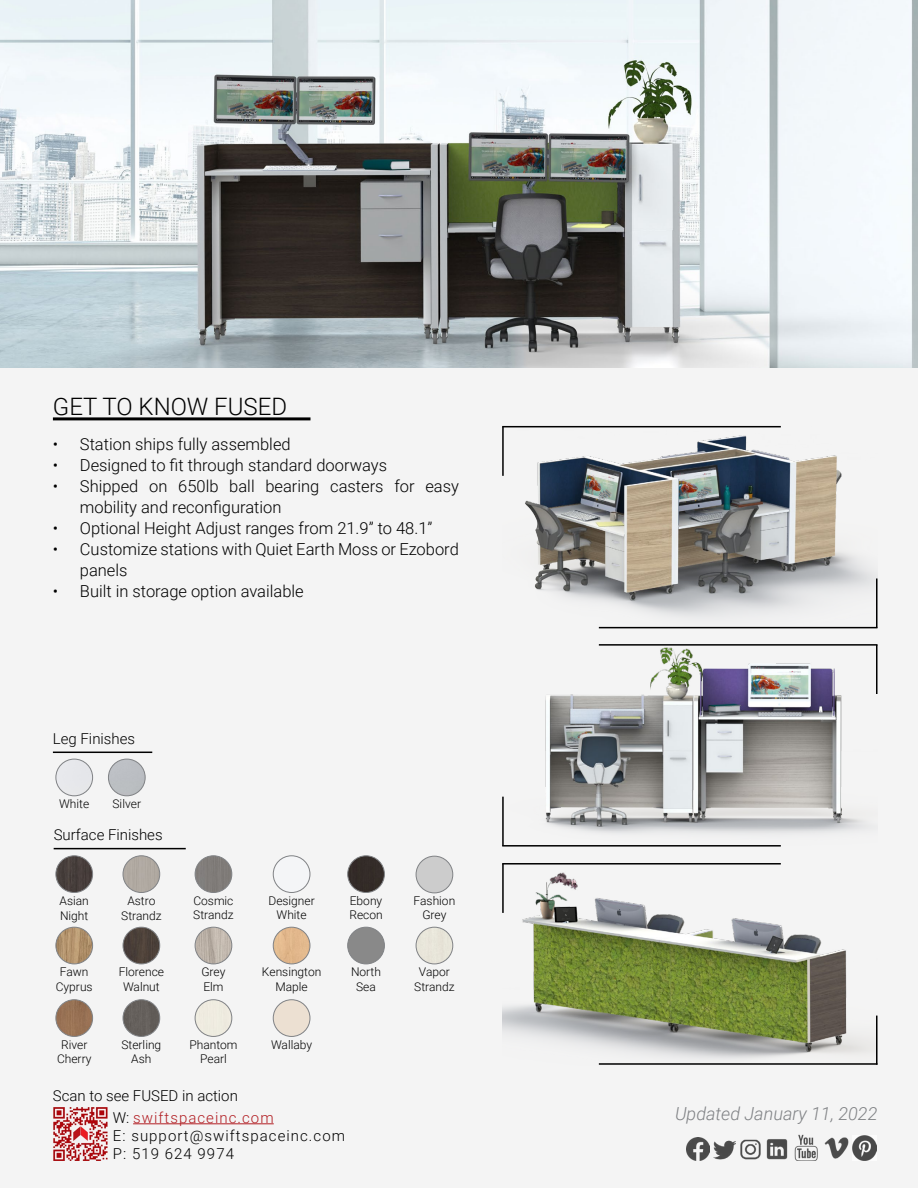
<style>
.page{position:relative;width:918px;height:1188px;background:#f4f4f4}
.page>*{position:absolute;margin:0;border:0;box-sizing:border-box;transform-origin:0 0}
.t1{font:300 24px "Roboto";color:#000}
.t2{font:italic 300 18px "Roboto";color:#808285}
.t3{font:300 16.5px/21px "Roboto";color:#000}
.t4{font:300 15px/18px "Roboto";letter-spacing:.07em;color:#000}
.t5{font:300 15px "Roboto";color:#000}
.t6{font:300 12px/14.4px "Roboto";color:#000;text-align:center}
.s1{color:#b21f24}
</style>
<div class="page">
<img style="left:0;top:0;width:918px;height:367px">
<img style="left:53px;top:1107px;width:55px;height:54px">
<hr style="left:53px;top:417px;width:257px;height:3px;background:#000">
<img style="left:766px;top:1139px;width:22px;height:21px">
<img style="left:794px;top:1135px;width:24px;height:26px">
<img style="left:714px;top:1140px;width:21px;height:20px">
<img style="left:686px;top:1137px;width:24px;height:23px">
<img style="left:824px;top:1137px;width:25px;height:22px">
<img style="left:740px;top:1139px;width:21px;height:21px">
<hr style="left:133px;top:1123px;width:141px;height:1px;background:#b21f24">
<img style="left:853px;top:1136px;width:24px;height:24px">
<img style="left:504px;top:427px;width:374px;height:201px">
<img style="left:502px;top:644px;width:367px;height:189px">
<img style="left:502px;top:872px;width:376px;height:193px">
<hr style="left:502px;top:426px;width:279px;height:1px;background:#000">
<hr style="left:502px;top:427px;width:2px;height:49px;background:#000">
<hr style="left:599px;top:627px;width:279px;height:1px;background:#000">
<hr style="left:876px;top:579px;width:2px;height:49px;background:#000">
<hr style="left:502px;top:845px;width:279px;height:2px;background:#000">
<hr style="left:502px;top:797px;width:2px;height:49px;background:#000">
<hr style="left:599px;top:644px;width:279px;height:2px;background:#000">
<hr style="left:876px;top:645px;width:2px;height:49px;background:#000">
<hr style="left:502px;top:863px;width:279px;height:2px;background:#000">
<hr style="left:502px;top:864px;width:2px;height:49px;background:#000">
<hr style="left:599px;top:1063px;width:279px;height:2px;background:#000">
<hr style="left:876px;top:1016px;width:2px;height:49px;background:#000">
<hr style="left:53px;top:752px;width:99px;height:1px;background:#000">
<img style="left:56px;top:759px;width:37px;height:37px;border-radius:18px">
<div style="left:56px;top:759px;width:37px;height:37px;border:1px solid #808285;border-radius:50%"></div>
<img style="left:108px;top:759px;width:37px;height:37px;border-radius:18px">
<div style="left:108px;top:759px;width:38px;height:37px;border:1px solid #808285;border-radius:50%"></div>
<hr style="left:54px;top:848px;width:132px;height:1px;background:#000">
<img style="left:56px;top:856px;width:37px;height:36px;border-radius:18px">
<div style="left:56px;top:855px;width:37px;height:38px;border:1px solid #808285;border-radius:50%"></div>
<img style="left:123px;top:856px;width:37px;height:37px;border-radius:18px">
<div style="left:123px;top:855px;width:37px;height:38px;border:1px solid #808285;border-radius:50%"></div>
<img style="left:195px;top:856px;width:37px;height:37px;border-radius:18px">
<div style="left:195px;top:855px;width:37px;height:38px;border:1px solid #808285;border-radius:50%"></div>
<img style="left:273px;top:856px;width:37px;height:37px;border-radius:18px">
<div style="left:273px;top:855px;width:37px;height:38px;border:1px solid #808285;border-radius:50%"></div>
<img style="left:348px;top:856px;width:36px;height:37px;border-radius:18px">
<div style="left:347px;top:855px;width:38px;height:38px;border:1px solid #808285;border-radius:50%"></div>
<img style="left:56px;top:927px;width:37px;height:37px;border-radius:18px">
<div style="left:56px;top:927px;width:37px;height:37px;border:1px solid #808285;border-radius:50%"></div>
<img style="left:123px;top:927px;width:37px;height:37px;border-radius:18px">
<div style="left:123px;top:927px;width:37px;height:37px;border:1px solid #808285;border-radius:50%"></div>
<img style="left:195px;top:927px;width:37px;height:37px">
<div style="left:195px;top:927px;width:37px;height:37px;border:1px solid #808285;border-radius:50%"></div>
<img style="left:273px;top:927px;width:37px;height:37px;border-radius:18px">
<div style="left:273px;top:927px;width:37px;height:37px;border:1px solid #808285;border-radius:50%"></div>
<div style="left:347px;top:927px;width:38px;height:37px;border:1px solid #808285;border-radius:50%"></div>
<img style="left:56px;top:1000px;width:37px;height:36px;border-radius:18px">
<div style="left:56px;top:999px;width:37px;height:38px;border:1px solid #808285;border-radius:50%"></div>
<img style="left:123px;top:1000px;width:37px;height:36px;border-radius:18px">
<div style="left:123px;top:999px;width:37px;height:38px;border:1px solid #808285;border-radius:50%"></div>
<img style="left:195px;top:1000px;width:37px;height:36px;border-radius:18px">
<div style="left:195px;top:999px;width:37px;height:38px;border:1px solid #808285;border-radius:50%"></div>
<img style="left:416px;top:927px;width:37px;height:37px;border-radius:18px">
<div style="left:416px;top:927px;width:37px;height:37px;border:1px solid #808285;border-radius:50%"></div>
<img style="left:416px;top:856px;width:37px;height:37px;border-radius:18px">
<div style="left:416px;top:856px;width:37px;height:37px;border:1px solid #808285;border-radius:50%"></div>
<img style="left:273px;top:1000px;width:37px;height:36px;border-radius:18px">
<div style="left:273px;top:999px;width:37px;height:38px;border:1px solid #808285;border-radius:50%"></div>
<h1 class="t1" style="left:53px;top:390px;width:236px">GET TO KNOW FUSED</h1>
<p class="t3" style="left:53px;top:433px;width:239px">• Station ships fully assembled</p>
<p class="t3" style="left:53px;top:454px;width:336px">• Designed to fit through standard doorways</p>
<p class="t3" style="left:80px;top:475px;width:381px;text-indent:-27px">• Shipped on 650lb ball bearing casters for easy mobility and reconfiguration</p>
<p class="t3" style="left:53px;top:517px;width:381px">• Optional Height Adjust ranges from 21.9” to 48.1”</p>
<p class="t3" style="left:80px;top:538px;width:381px;text-indent:-27px">• Customize stations with Quiet Earth Moss or Ezobord panels</p>
<p class="t3" style="left:53px;top:580px;width:252px">• Built in storage option available</p>
<p class="t5" style="left:53px;top:728px;width:84px">Leg Finishes</p>
<p class="t6" style="left:59px;top:796px;width:32px">White</p>
<p class="t6" style="left:113px;top:796px;width:30px">Silver</p>
<p class="t5" style="left:54px;top:824px;width:110px">Surface Finishes</p>
<p class="t6" style="left:60px;top:894px;width:31px;text-align:left">Asian<br>Night</p>
<p class="t6" style="left:121px;top:894px;width:42px">Astro<br>Strandz</p>
<p class="t6" style="left:193px;top:893px;width:42px;text-align:left">Cosmic<br>Strandz</p>
<p class="t6" style="left:268px;top:893px;width:48px">Designer<br>White</p>
<p class="t6" style="left:349px;top:893px;width:35px;text-align:left">Ebony<br>Recon</p>
<p class="t6" style="left:414px;top:893px;width:43px">Fashion<br>Grey</p>
<p class="t6" style="left:56px;top:965px;width:38px">Fawn<br>Cyprus</p>
<p class="t6" style="left:119px;top:965px;width:47px">Florence<br>Walnut</p>
<p class="t6" style="left:201px;top:965px;width:26px;text-align:left">Grey<br>Elm</p>
<p class="t6" style="left:262px;top:965px;width:61px">Kensington<br>Maple</p>
<p class="t6" style="left:351px;top:965px;width:32px">North<br>Sea</p>
<p class="t6" style="left:414px;top:965px;width:42px">Vapor<br>Strandz</p>
<p class="t6" style="left:57px;top:1037px;width:36px">River<br>Cherry</p>
<p class="t6" style="left:121px;top:1037px;width:41px">Sterling<br>Ash</p>
<p class="t6" style="left:189px;top:1037px;width:50px">Phantom<br>Pearl</p>
<p class="t6" style="left:271px;top:1037px;width:43px">Wallaby</p>
<p class="t5" style="left:53px;top:1085px;width:186px">Scan to see FUSED in action</p>
<p class="t4" style="left:113px;top:1108px;width:234px">W: <span class="s1">swiftspaceinc.com<br></span>E: support@swiftspaceinc.com<br>P: 519 624 9974</p>
<p class="t2" style="left:675px;top:1101px;width:204px">Updated January 11, 2022</p>
</div>
